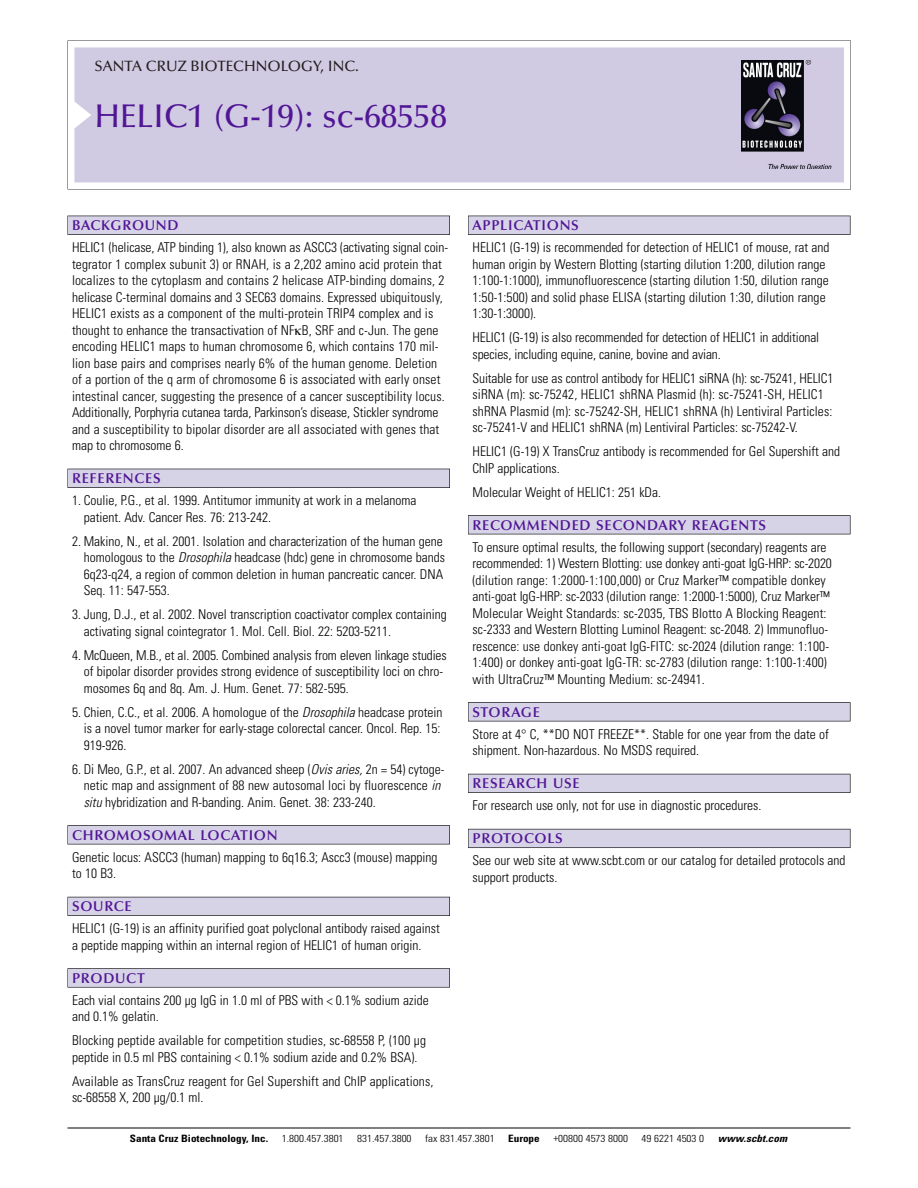
<style>
.page{position:relative;width:918px;height:1188px;background:#fff}
.page>*{position:absolute;margin:0;border:0;box-sizing:border-box;transform-origin:0 0}
.t1{font:500 33px "Optima";color:#511695}
.t2{font:500 15px "Optima";color:#231f20}
.t3{font:600 14.25px "Optima";letter-spacing:.05em;color:#511695}
.t4{font:300 condensed 13.5px/16.5px "Univers";color:#000}
.t5{font:300 condensed 10.2px "Univers";color:#000;scale:1.1 1}
.t6{font:700 condensed 10.2px "Univers";color:#000;scale:1.1 1}
.t7{font:italic 700 condensed 10.2px "Univers";letter-spacing:.005em;color:#000;scale:1.1 1}
.s1{font-style:italic}
</style>
<div class="page">
<svg style="left:68px;top:40px;width:783px;height:149px"></svg>
<div style="left:74px;top:47px;width:770px;height:135px;background:#d1cae3"></div>
<img style="left:741px;top:60px;width:90px;height:108px">
<div style="left:68px;top:216px;width:382px;height:19px;background:#525155"></div>
<div style="left:68px;top:216px;width:381px;height:18px;background:#d7d3e7"></div>
<div style="left:68px;top:469px;width:382px;height:19px;background:#515055"></div>
<div style="left:68px;top:469px;width:381px;height:18px;background:#d7d3e7"></div>
<div style="left:68px;top:825px;width:382px;height:19px;background:#545357"></div>
<div style="left:68px;top:826px;width:381px;height:18px;background:#d7d3e7"></div>
<div style="left:68px;top:897px;width:382px;height:19px;background:#54535a"></div>
<div style="left:68px;top:897px;width:381px;height:18px;background:#d7d3e7"></div>
<svg style="left:68px;top:968px;width:382px;height:20px"></svg>
<div style="left:68px;top:969px;width:381px;height:18px;background:#d7d3e7"></div>
<div style="left:468px;top:216px;width:382px;height:19px;background:#525155"></div>
<div style="left:468px;top:216px;width:382px;height:18px;background:#d7d3e7"></div>
<div style="left:468px;top:515px;width:382px;height:19px;background:#525155"></div>
<div style="left:468px;top:516px;width:382px;height:18px;background:#d7d3e7"></div>
<div style="left:468px;top:702px;width:382px;height:19px;background:#545357"></div>
<div style="left:468px;top:703px;width:382px;height:18px;background:#d7d3e7"></div>
<div style="left:468px;top:774px;width:382px;height:19px;background:#54535a"></div>
<div style="left:468px;top:774px;width:382px;height:18px;background:#d7d3e7"></div>
<div style="left:468px;top:829px;width:382px;height:19px;background:#5b5a62"></div>
<div style="left:468px;top:829px;width:382px;height:18px;background:#d7d3e7"></div>
<hr style="left:68px;top:1128px;width:782px;height:1px;background:#000">
<p class="t2" style="left:94px;top:61px;width:266px">SANTA CRUZ BIOTECHNOLOGY, INC.</p>
<h1 class="t1" style="left:94px;top:103px;width:354px">HELIC1 (G-19): sc-68558</h1>
<p class="t3" style="left:72px;top:219px;width:108px">BACKGROUND</p>
<p class="t4" style="left:72px;top:240px;width:378px">HELIC1 (helicase, ATP binding 1), also known as ASCC3 (activating signal coin&shy;tegrator 1 complex subunit 3) or RNAH, is a 2,202 amino acid protein that localizes to the cytoplasm and contains 2 helicase ATP-binding domains, 2 helicase C-terminal domains and 3 SEC63 domains. Expressed ubiquitously, HELIC1 exists as a component of the multi-protein TRIP4 complex and is thought to enhance the transactivation of NF B, SRF and c-Jun. The gene encoding HELIC1 maps to human chromosome 6, which contains 170 mil&shy;lion base pairs and comprises nearly 6% of the human genome. Deletion of a portion of the q arm of chromosome 6 is associated with early onset intestinal cancer, suggesting the presence of a cancer susceptibility locus.<br>Additionally, Porphyria cutanea tarda, Parkinson’s disease, Stickler syndrome and a susceptibility to bipolar disorder are all associated with genes that map to chromosome 6.</p>
<p class="t3" style="left:72px;top:473px;width:90px">REFERENCES</p>
<p class="t4" style="left:84px;top:493px;width:334px;text-indent:-12px">1. Coulie, P.G., et al. 1999. Antitumor immunity at work in a melanoma patient. Adv. Cancer Res. 76: 213-242.</p>
<p class="t4" style="left:84px;top:534px;width:363px;text-indent:-12px">2. Makino, N., et al. 2001. Isolation and characterization of the human gene homologous to the <span class="s1">Drosophila</span> headcase (hdc) gene in chromosome bands 6q23-q24, a region of common deletion in human pancreatic cancer. DNA Seq. 11: 547-553.</p>
<p class="t4" style="left:84px;top:607px;width:365px;text-indent:-12px">3. Jung, D.J., et al. 2002. Novel transcription coactivator complex containing activating signal cointegrator 1. Mol. Cell. Biol. 22: 5203-5211.</p>
<p class="t4" style="left:84px;top:648px;width:365px;text-indent:-12px">4. McQueen, M.B., et al. 2005. Combined analysis from eleven linkage studies of bipolar disorder provides strong evidence of susceptibility loci on chro&shy;mosomes 6q and 8q. Am. J. Hum. Genet. 77: 582-595.</p>
<p class="t4" style="left:84px;top:705px;width:360px;text-indent:-12px">5. Chien, C.C., et al. 2006. A homologue of the <span class="s1">Drosophila</span> headcase protein is a novel tumor marker for early-stage colorectal cancer. Oncol. Rep. 15:<br>919-926.</p>
<p class="t4" style="left:84px;top:762px;width:362px;text-indent:-12px">6. Di Meo, G.P., et al. 2007. An advanced sheep (<span class="s1">Ovis aries,</span> 2n = 54) cytoge&shy;netic map and assignment of 88 new autosomal loci by fluorescence <span class="s1">in situ</span> hybridization and R-banding. Anim. Genet. 38: 233-240.</p>
<p class="t3" style="left:72px;top:829px;width:207px">CHROMOSOMAL LOCATION</p>
<p class="t4" style="left:72px;top:850px;width:367px">Genetic locus: ASCC3 (human) mapping to 6q16.3; Ascc3 (mouse) mapping to 10 B3.</p>
<p class="t3" style="left:72px;top:901px;width:61px">SOURCE</p>
<p class="t4" style="left:72px;top:921px;width:369px">HELIC1 (G-19) is an affinity purified goat polyclonal antibody raised against a peptide mapping within an internal region of HELIC1 of human origin.</p>
<p class="t3" style="left:72px;top:972px;width:74px">PRODUCT</p>
<p class="t4" style="left:72px;top:993px;width:358px">Each vial contains 200 µg IgG in 1.0 ml of PBS with &lt; 0.1% sodium azide and 0.1% gelatin.</p>
<p class="t4" style="left:72px;top:1033px;width:356px">Blocking peptide available for competition studies, sc-68558 P, (100 µg peptide in 0.5 ml PBS containing &lt; 0.1% sodium azide and 0.2% BSA).</p>
<p class="t4" style="left:72px;top:1074px;width:363px">Available as TransCruz reagent for Gel Supershift and ChIP applications, sc-68558 X, 200 µg/0.1 ml.</p>
<p class="t3" style="left:473px;top:219px;width:108px">APPLICATIONS</p>
<p class="t4" style="left:473px;top:240px;width:358px">HELIC1 (G-19) is recommended for detection of HELIC1 of mouse, rat and human origin by Western Blotting (starting dilution 1:200, dilution range 1:100-1:1000), immunofluorescence (starting dilution 1:50, dilution range 1:50-1:500) and solid phase ELISA (starting dilution 1:30, dilution range 1:30-1:3000).</p>
<p class="t4" style="left:473px;top:330px;width:348px">HELIC1 (G-19) is also recommended for detection of HELIC1 in additional species, including equine, canine, bovine and avian.</p>
<p class="t4" style="left:473px;top:371px;width:362px">Suitable for use as control antibody for HELIC1 siRNA (h): sc-75241, HELIC1 siRNA (m): sc-75242, HELIC1 shRNA Plasmid (h): sc-75241-SH, HELIC1 shRNA Plasmid (m): sc-75242-SH, HELIC1 shRNA (h) Lentiviral Particles: sc-75241-V and HELIC1 shRNA (m) Lentiviral Particles: sc-75242-V.</p>
<p class="t4" style="left:473px;top:444px;width:369px">HELIC1 (G-19) X TransCruz antibody is recommended for Gel Supershift and<br>ChIP applications.</p>
<p class="t4" style="left:473px;top:485px;width:190px">Molecular Weight of HELIC1: 251 kDa.</p>
<p class="t3" style="left:473px;top:519px;width:295px">RECOMMENDED SECONDARY REAGENTS</p>
<p class="t4" style="left:473px;top:540px;width:361px">To ensure optimal results, the following support (secondary) reagents are recommended: 1) Western Blotting: use donkey anti-goat IgG-HRP: sc-2020 (dilution range: 1:2000-1:100,000) or Cruz Marker™ compatible donkey anti-goat IgG-HRP: sc-2033 (dilution range: 1:2000-1:5000), Cruz Marker™ Molecular Weight Standards: sc-2035, TBS Blotto A Blocking Reagent: sc-2333 and Western Blotting Luminol Reagent: sc-2048. 2) Immunofluo&shy;rescence: use donkey anti-goat IgG-FITC: sc-2024 (dilution range: 1:100- 1:400) or donkey anti-goat IgG-TR: sc-2783 (dilution range: 1:100-1:400) with UltraCruz™ Mounting Medium: sc-24941.</p>
<p class="t3" style="left:473px;top:706px;width:69px">STORAGE</p>
<p class="t4" style="left:473px;top:727px;width:358px">Store at 4° C, **DO NOT FREEZE**. Stable for one year from the date of shipment. Non-hazardous. No MSDS required.</p>
<p class="t3" style="left:473px;top:778px;width:109px">RESEARCH USE</p>
<p class="t4" style="left:473px;top:798px;width:290px">For research use only, not for use in diagnostic procedures.</p>
<p class="t3" style="left:473px;top:833px;width:92px">PROTOCOLS</p>
<p class="t4" style="left:473px;top:853px;width:375px">See our web site at www.scbt.com or our catalog for detailed protocols and support products.</p>
<p class="t6" style="left:130px;top:1135px;width:127px">Santa Cruz Biotechnology, Inc.</p>
<p class="t5" style="left:282px;top:1135px;width:58px">1.800.457.3801</p>
<p class="t5" style="left:357px;top:1135px;width:51px">831.457.3800</p>
<p class="t5" style="left:425px;top:1135px;width:65px">fax 831.457.3801</p>
<p class="t6" style="left:508px;top:1135px;width:30px">Europe</p>
<p class="t5" style="left:553px;top:1135px;width:69px">+00800 4573 8000</p>
<p class="t5" style="left:642px;top:1135px;width:58px">49 6221 4503 0</p>
<p class="t7" style="left:718px;top:1135px;width:64px">www.scbt.com</p>
</div>
